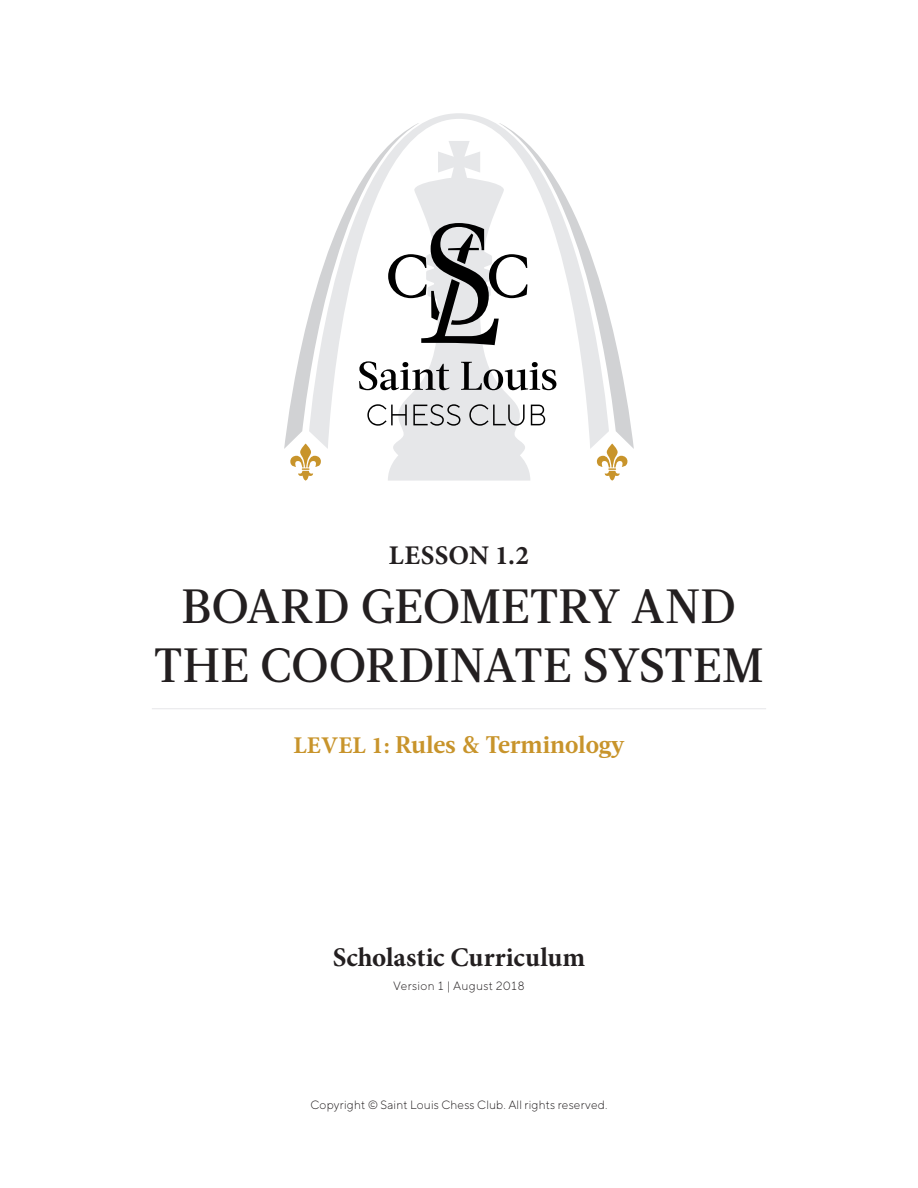
<style>
.page{position:relative;width:918px;height:1188px;background:#fff}
.page>*{position:absolute;margin:0;border:0;box-sizing:border-box;transform-origin:0 0}
.t1{font:500 48px/59.2px "Acta";color:#231f20;text-align:center}
.t2{font:700 27px "Minion Pro";letter-spacing:.005em;color:#231f20}
.t3{font:700 24px "Acta";color:#c8942b}
.t4{font:300 12px "TT Norms";letter-spacing:.01em;color:#231f20}
.s1{font-family:"Minion Pro"}
</style>
<div class="page">
<svg style="left:284px;top:315px;width:25px;height:134px"></svg>
<svg style="left:609px;top:315px;width:25px;height:134px"></svg>
<svg style="left:290px;top:444px;width:31px;height:37px"></svg>
<svg style="left:597px;top:444px;width:30px;height:37px"></svg>
<svg style="left:388px;top:449px;width:142px;height:32px;fill:#e6e7e9"></svg>
<svg style="left:309px;top:113px;width:300px;height:336px"></svg>
<hr style="left:152px;top:708px;width:614px;height:1px;background:#e6e7e9">
<p class="t2" style="left:389px;top:536px;width:142px">LESSON 1.2</p>
<p class="t1" style="left:154px;top:577px;width:611px">BOARD GEOMETRY AND<br>THE COORDINATE SYSTEM</p>
<p class="t3" style="left:293px;top:731px;width:333px"><span class="s1">LEVEL 1:</span> Rules &amp; Terminology</p>
<p class="t2" style="left:333px;top:939px;width:254px">Scholastic Curriculum</p>
<p class="t4" style="left:393px;top:979px;width:133px">Version 1 | August 2018</p>
<p class="t4" style="left:311px;top:1097px;width:299px">Copyright © Saint Louis Chess Club. All rights reserved.</p>
</div>
